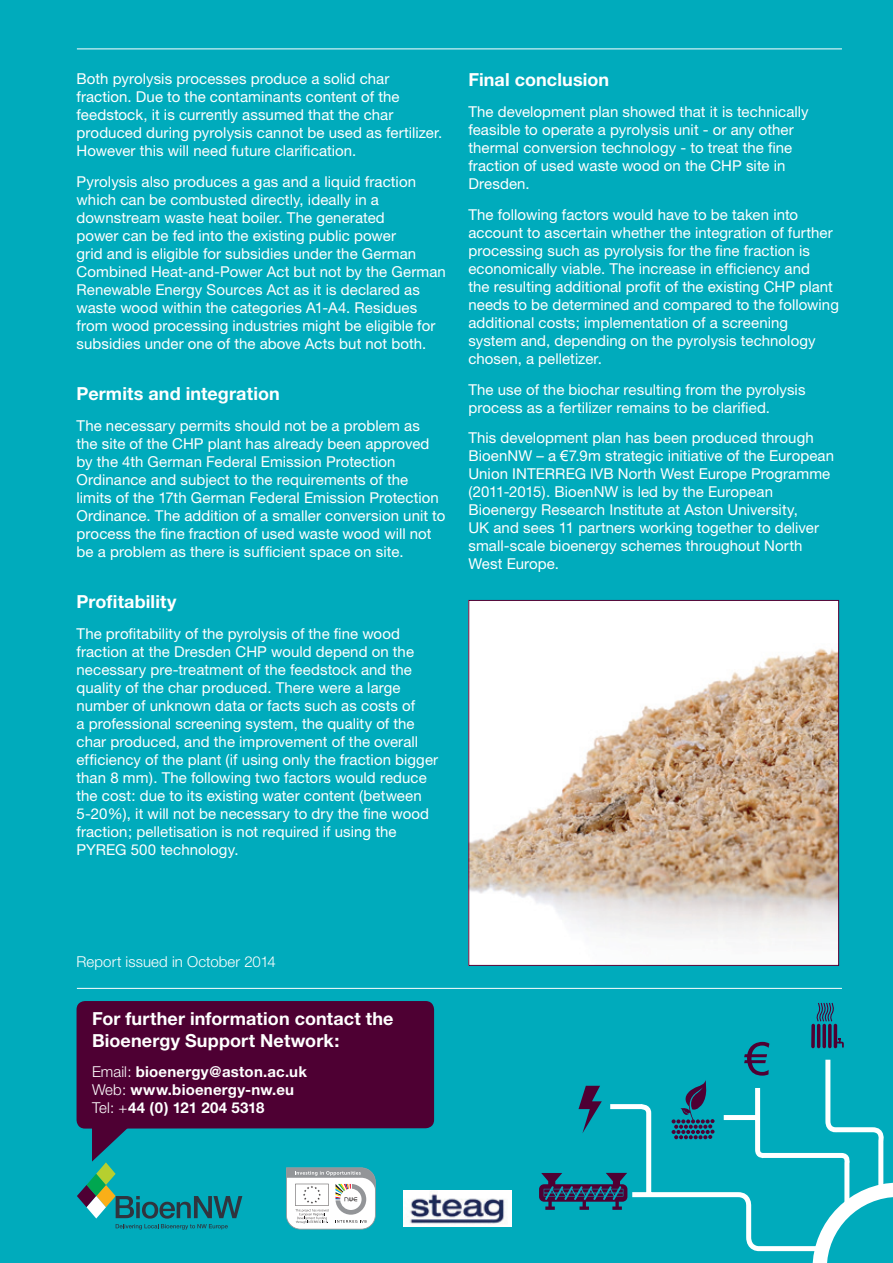
<style>
.page{position:relative;width:893px;height:1263px;background:#00abbc}
.page>*{position:absolute;margin:0;border:0;box-sizing:border-box;transform-origin:0 0}
.t1{font:700 18px/21.6px "Helvetica Neue";letter-spacing:.005em;color:#fff}
.t2{font:15px/18px "Helvetica Neue";letter-spacing:.005em;color:#fff}
.t3{font:700 15px/18px "Helvetica Neue";letter-spacing:.015em;color:#fff}
.t4{font:300 15px "Helvetica Neue";letter-spacing:.005em;color:#fff}
.s1{font-family:"Arial"}
.s2{font-weight:300}
</style>
<div class="page">
<hr style="left:77px;top:49px;width:765px;height:1px;background:#fff">
<hr style="left:77px;top:988px;width:765px;height:1px;background:#fff">
<svg style="left:286px;top:1167px;width:90px;height:62px;background:#d5dbdb"></svg>
<svg style="left:116px;top:1224px;width:112px;height:5px"></svg>
<svg style="left:812px;top:1182px;width:81px;height:81px"></svg>
<svg style="left:606px;top:1059px;width:280px;height:194px"></svg>
<hr style="left:817px;top:1024px;width:3px;height:24px;background:#4e0033;border-radius:2px">
<svg style="left:822px;top:1024px;width:4px;height:24px"></svg>
<svg style="left:828px;top:1024px;width:4px;height:24px"></svg>
<hr style="left:834px;top:1024px;width:3px;height:24px;background:#4e0033;border-radius:2px">
<svg style="left:811px;top:1024px;width:4px;height:24px"></svg>
<svg style="left:836px;top:1038px;width:8px;height:10px"></svg>
<svg style="left:816px;top:1003px;width:18px;height:18px"></svg>
<svg style="left:672px;top:1080px;width:42px;height:59px"></svg>
<svg style="left:578px;top:1086px;width:24px;height:47px"></svg>
<svg style="left:539px;top:1173px;width:88px;height:37px"></svg>
<svg style="left:744px;top:1042px;width:25px;height:34px"></svg>
<img style="left:470px;top:602px;width:367px;height:362px">
<div style="left:468px;top:600px;width:371px;height:366px;border:1px solid #4e0033"></div>
<div style="left:77px;top:1001px;width:357px;height:127px;background:#4e0033;border-radius:9px"></div>
<svg style="left:77px;top:1122px;width:165px;height:96px"></svg>
<img style="left:404px;top:1191px;width:108px;height:36px">
<p class="t2" style="left:77px;top:70px;width:367px">Both pyrolysis processes produce a solid char fraction. Due to the contaminants content of the feedstock, it is currently assumed that the char produced during pyrolysis cannot be used as fertilizer.<br>However this will need future clarification.</p>
<p class="t2" style="left:77px;top:172px;width:371px">Pyrolysis also produces a gas and a liquid fraction which can be combusted directly, ideally in a downstream waste heat boiler. The generated<br>power can be fed into the existing public power<br>grid and is eligible for subsidies under the German Combined Heat-and-Power Act but not by the German Renewable Energy Sources Act as it is declared as waste wood within the categories A1-A4. Residues from wood processing industries might be eligible for subsidies under one of the above Acts but not both.</p>
<p class="t1" style="left:77px;top:383px;width:205px">Permits and integration</p>
<p class="t2" style="left:77px;top:416px;width:370px">The necessary permits should not be a problem as<br>the site of the CHP plant has already been approved by the 4th German Federal Emission Protection Ordinance and subject to the requirements of the limits of the 17th German Federal Emission Protection Ordinance. The addition of a smaller conversion unit to process the fine fraction of used waste wood will not be a problem as there is sufficient space on site.</p>
<p class="t1" style="left:77px;top:591px;width:101px">Profitability</p>
<p class="t2" style="left:77px;top:625px;width:363px">The profitability of the pyrolysis of the fine wood fraction at the Dresden CHP would depend on the necessary pre-treatment of the feedstock and the quality of the char produced. There were a large number of unknown data or facts such as costs of<br>a professional screening system, the quality of the char produced, and the improvement of the overall efficiency of the plant (if using only the fraction bigger than 8 mm). The following two factors would reduce the cost: due to its existing water content (between 5-20%), it will not be necessary to dry the fine wood fraction; pelletisation is not required if using the PYREG 500 technology.</p>
<p class="t1" style="left:468px;top:69px;width:142px">Final conclusion</p>
<p class="t2" style="left:468px;top:103px;width:342px">The development plan showed that it is technically feasible to operate a pyrolysis unit - or any other thermal conversion technology - to treat the fine fraction of used waste wood on the CHP site in Dresden.</p>
<p class="t2" style="left:468px;top:205px;width:372px">The following factors would have to be taken into account to ascertain whether the integration of further processing such as pyrolysis for the fine fraction is economically viable. The increase in efficiency and<br>the resulting additional profit of the existing CHP plant needs to be determined and compared to the following additional costs; implementation of a screening system and, depending on the pyrolysis technology chosen, a pelletizer.</p>
<p class="t2" style="left:468px;top:380px;width:339px">The use of the biochar resulting from the pyrolysis process as a fertilizer remains to be clarified.</p>
<p class="t2" style="left:468px;top:429px;width:367px">This development plan has been produced through BioenNW – a <span class="s1">€</span>7.9m strategic initiative of the European Union INTERREG IVB North West Europe Programme (2011-2015). BioenNW is led by the European Bioenergy Research Institute at Aston University,<br>UK and sees 11 partners working together to deliver small-scale bioenergy schemes throughout North West Europe.</p>
<p class="t4" style="left:77px;top:953px;width:201px">Report issued in October 2014</p>
<p class="t1" style="left:92px;top:1007px;width:303px">For further information contact the<br>Bioenergy Support Network:</p>
<p class="t3" style="left:92px;top:1063px;width:216px"><span class="s2">Email:</span> bioenergy@aston.ac.uk<br><span class="s2">Web:</span> www.bioenergy-nw.eu<br><span class="s2">Tel: +</span>44 (0) 121 204 5318</p>
</div>
